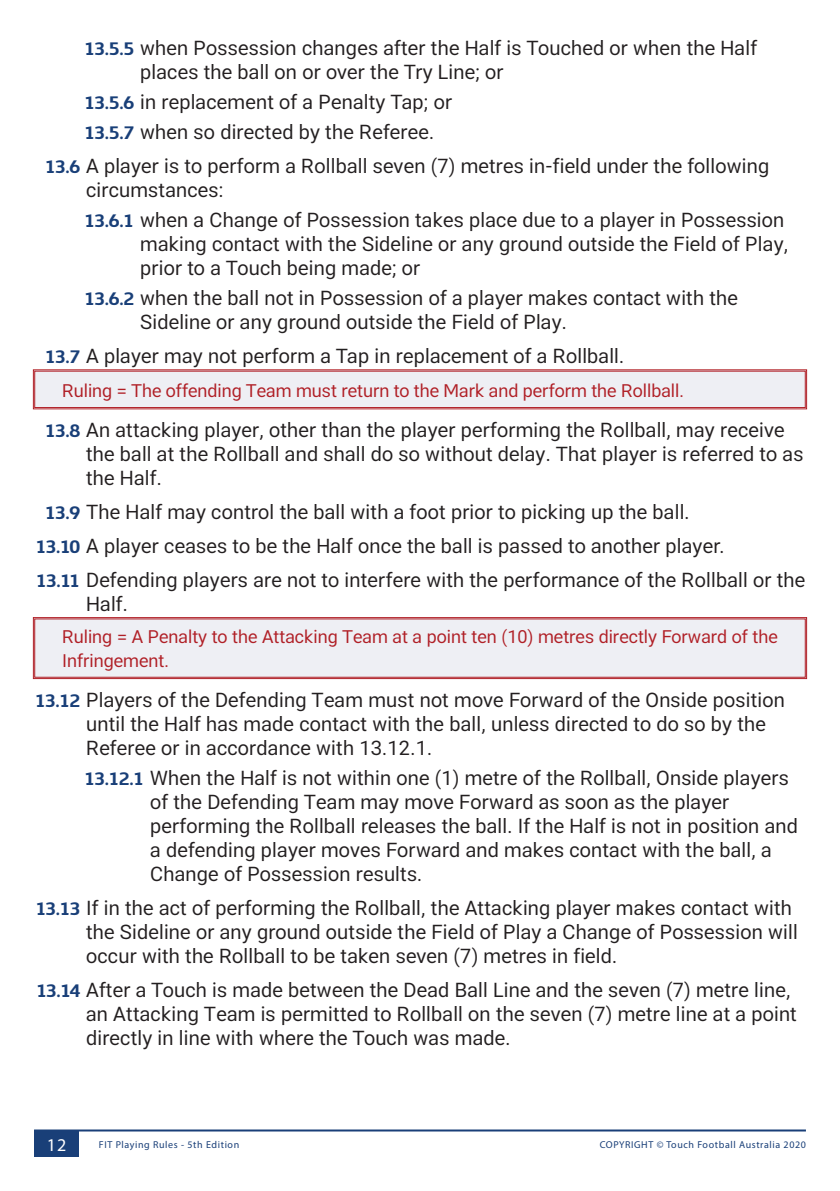
<style>
.page{position:relative;width:840px;height:1191px;background:#fff}
.page>*{position:absolute;margin:0;border:0;box-sizing:border-box;transform-origin:0 0}
.t1{font:20px/24px "RL2";letter-spacing:.01em;color:#231f20}
.Ruling_Paragraph_Sty{font:18px/24px "RL2";color:#b01f26}
.t2{font:18px "Myriad Pro";color:#fff}
.t3{font:10px "Myriad Pro";letter-spacing:.06em;color:#193f78}
.s1{font-family:"RL Font";font-weight:700;font-size:18px;color:#193f78}
</style>
<div class="page">
<svg style="left:33px;top:369px;width:773px;height:40px;background:#eae3e8"></svg>
<div style="left:34px;top:371px;width:771px;height:37px;border:1px solid #b01f26"></div>
<svg style="left:33px;top:617px;width:773px;height:62px;background:#e9e1e6"></svg>
<hr style="left:34px;top:1129px;width:771px;height:2px;background:#193f78">
<div style="left:34px;top:1130px;width:45px;height:27px;background:#193f78"></div>
<p class="t1" style="left:140px;top:35px;width:618px;text-indent:-56px"><span class="s1">13.5.5</span> when Possession changes after the Half is Touched or when the Half places the ball on or over the Try Line; or</p>
<p class="t1" style="left:84px;top:89px;width:369px"><span class="s1">13.5.6</span> in replacement of a Penalty Tap; or</p>
<p class="t1" style="left:84px;top:119px;width:351px"><span class="s1">13.5.7</span> when so directed by the Referee.</p>
<p class="t1" style="left:86px;top:153px;width:684px;text-indent:-41px"><span class="s1">13.6</span> A player is to perform a Rollball seven (7) metres in-field under the following circumstances:</p>
<p class="t1" style="left:140px;top:207px;width:649px;text-indent:-56px"><span class="s1">13.6.1</span> when a Change of Possession takes place due to a player in Possession making contact with the Sideline or any ground outside the Field of Play, prior to a Touch being made; or</p>
<p class="t1" style="left:140px;top:285px;width:599px;text-indent:-56px"><span class="s1">13.6.2</span> when the ball not in Possession of a player makes contact with the<br>Sideline or any ground outside the Field of Play.</p>
<p class="t1" style="left:45px;top:343px;width:580px"><span class="s1">13.7</span> A player may not perform a Tap in replacement of a Rollball.</p>
<p class="Ruling_Paragraph_Sty" style="left:62px;top:378px;width:623px">Ruling = The offending Team must return to the Mark and perform the Rollball.</p>
<p class="t1" style="left:86px;top:417px;width:718px;text-indent:-41px"><span class="s1">13.8</span> An attacking player, other than the player performing the Rollball, may receive the ball at the Rollball and shall do so without delay. That player is referred to as the Half.</p>
<p class="t1" style="left:45px;top:499px;width:645px"><span class="s1">13.9</span> The Half may control the ball with a foot prior to picking up the ball.</p>
<p class="t1" style="left:36px;top:533px;width:689px"><span class="s1">13.10</span> A player ceases to be the Half once the ball is passed to another player.</p>
<p class="t1" style="left:86px;top:567px;width:720px;text-indent:-50px"><span class="s1">13.11</span> Defending players are not to interfere with the performance of the Rollball or the<br>Half.</p>
<p class="Ruling_Paragraph_Sty" style="left:62px;top:624px;width:717px">Ruling = A Penalty to the Attacking Team at a point ten (10) metres directly Forward of the<br>Infringement.</p>
<p class="t1" style="left:86px;top:687px;width:700px;text-indent:-51px"><span class="s1">13.12</span> Players of the Defending Team must not move Forward of the Onside position until the Half has made contact with the ball, unless directed to do so by the<br>Referee or in accordance with 13.12.1.</p>
<p class="t1" style="left:150px;top:765px;width:649px;text-indent:-65px"><span class="s1">13.12.1</span> When the Half is not within one (1) metre of the Rollball, Onside players of the Defending Team may move Forward as soon as the player performing the Rollball releases the ball. If the Half is not in position and a defending player moves Forward and makes contact with the ball, a Change of Possession results.</p>
<p class="t1" style="left:86px;top:895px;width:712px;text-indent:-50px"><span class="s1">13.13</span> If in the act of performing the Rollball, the Attacking player makes contact with the Sideline or any ground outside the Field of Play a Change of Possession will occur with the Rollball to be taken seven (7) metres in field.</p>
<p class="t1" style="left:86px;top:977px;width:711px;text-indent:-50px"><span class="s1">13.14</span> After a Touch is made between the Dead Ball Line and the seven (7) metre line, an Attacking Team is permitted to Rollball on the seven (7) metre line at a point directly in line with where the Touch was made.</p>
<p class="t2" style="left:47px;top:1133px;width:21px">12</p>
<p class="t3" style="left:99px;top:1139px;width:142px">FIT Playing Rules - 5th Edition</p>
<p class="t3" style="left:599px;top:1139px;width:207px">COPYRIGHT © Touch Football Australia 2020</p>
</div>
